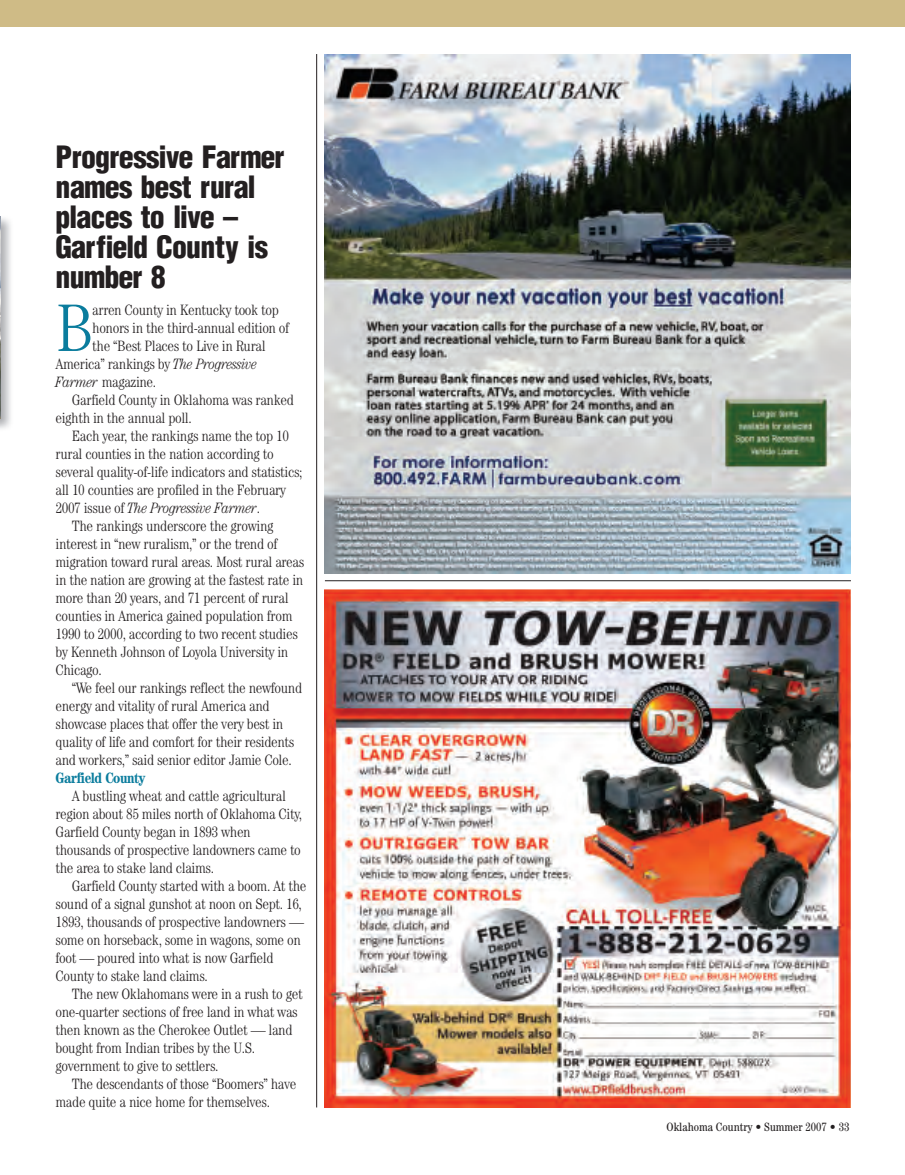
<style>
.page{position:relative;width:905px;height:1175px;background:#fff}
.page>*{position:absolute;margin:0;border:0;box-sizing:border-box;transform-origin:0 0}
.t1{font:300 condensed 67.35px "Century";color:#0a7c9d}
.t2{font:900 condensed 30px/30px "Helvetica";letter-spacing:-.03em;color:#231f20}
.t3{font:300 condensed 15px/18px "Century";letter-spacing:-.025em;color:#231f20}
.t4{font:italic 300 condensed 15px "Century";letter-spacing:-.025em;color:#231f20}
.t5{font:700 condensed 15px "Century";letter-spacing:-.03em;color:#0a7c9d}
.t6{font:condensed 12px "Century";color:#231f20}
.s1{font-style:italic}
.s2{font-style:normal}
</style>
<div class="page">
<img style="left:0;top:216px;width:11px;height:213px">
<div style="left:0;top:0;width:904px;height:27px;background:#cfbb86"></div>
<img style="left:325px;top:589px;width:525px;height:518px">
<img style="left:325px;top:54px;width:525px;height:519px">
<hr style="left:316px;top:54px;width:1px;height:1053px;background:#231f20">
<hr style="left:325px;top:580px;width:525px;height:1px;background:#231f20">
<img style="left:0;top:217px;width:1px;height:201px">
<h2 class="t2" style="left:56px;top:145px;width:230px">Progressive Farmer names best rural places to live –<br>Garfield County is number 8</h2>
<h1 class="t1" style="left:56px;top:304px;width:40px">B</h1>
<p class="t3" style="left:92px;top:302px;width:188px">arren County in Kentucky took top</p>
<p class="t3" style="left:92px;top:320px;width:198px">honors in the third-annual edition of</p>
<p class="t3" style="left:92px;top:338px;width:175px">the “Best Places to Live in Rural</p>
<p class="t3" style="left:56px;top:356px;width:203px">America” rankings by <span class="s1">The Progressive</span></p>
<p class="t3" style="left:56px;top:374px;width:102px"><span class="s1">Farmer</span> magazine.</p>
<p class="t3" style="left:72px;top:392px;width:224px">Garfield County in Oklahoma was ranked</p>
<p class="t3" style="left:56px;top:410px;width:138px">eighth in the annual poll.</p>
<p class="t3" style="left:72px;top:428px;width:219px">Each year, the rankings name the top 10</p>
<p class="t3" style="left:55px;top:446px;width:220px">rural counties in the nation according to</p>
<p class="t3" style="left:55px;top:464px;width:248px">several quality-of-life indicators and statistics;</p>
<p class="t3" style="left:55px;top:482px;width:232px">all 10 counties are profiled in the February</p>
<p class="t4" style="left:55px;top:503px;width:206px"><span class="s2">2007 issue of</span> The Progressive Farmer<span class="s2">.</span></p>
<p class="t3" style="left:72px;top:518px;width:203px">The rankings underscore the growing</p>
<p class="t3" style="left:56px;top:536px;width:223px">interest in “new ruralism,” or the trend of</p>
<p class="t3" style="left:56px;top:554px;width:250px">migration toward rural areas. Most rural areas</p>
<p class="t3" style="left:56px;top:572px;width:249px">in the nation are growing at the fastest rate in</p>
<p class="t3" style="left:56px;top:590px;width:235px">more than 20 years, and 71 percent of rural</p>
<p class="t3" style="left:56px;top:608px;width:238px">counties in America gained population from</p>
<p class="t3" style="left:56px;top:626px;width:244px">1990 to 2000, according to two recent studies</p>
<p class="t3" style="left:56px;top:644px;width:234px">by Kenneth Johnson of Loyola University in</p>
<p class="t3" style="left:56px;top:662px;width:48px">Chicago.</p>
<p class="t3" style="left:72px;top:680px;width:232px">“We feel our rankings reflect the newfound</p>
<p class="t3" style="left:56px;top:698px;width:216px">energy and vitality of rural America and</p>
<p class="t3" style="left:56px;top:716px;width:229px">showcase places that offer the very best in</p>
<p class="t3" style="left:56px;top:734px;width:240px">quality of life and comfort for their residents</p>
<p class="t3" style="left:56px;top:752px;width:238px">and workers,” said senior editor Jamie Cole.</p>
<p class="t5" style="left:56px;top:772px;width:91px">Garfield County</p>
<p class="t3" style="left:56px;top:788px;width:248px;text-indent:16px">A bustling wheat and cattle agricultural region about 85 miles north of Oklahoma City, Garfield County began in 1893 when thousands of prospective landowners came to the area to stake land claims.</p>
<p class="t3" style="left:56px;top:878px;width:252px;text-indent:16px">Garfield County started with a boom. At the sound of a signal gunshot at noon on Sept. 16, 1893, thousands of prospective landowners — some on horseback, some in wagons, some on foot — poured into what is now Garfield County to stake land claims.</p>
<p class="t3" style="left:56px;top:986px;width:249px;text-indent:16px">The new Oklahomans were in a rush to get one-quarter sections of free land in what was then known as the Cherokee Outlet — land bought from Indian tribes by the U.S. government to give to settlers.</p>
<p class="t3" style="left:56px;top:1076px;width:242px;text-indent:16px">The descendants of those “Boomers” have made quite a nice home for themselves.</p>
<p class="t6" style="left:666px;top:1122px;width:184px">Oklahoma Country • Summer 2007 • 33</p>
</div>
